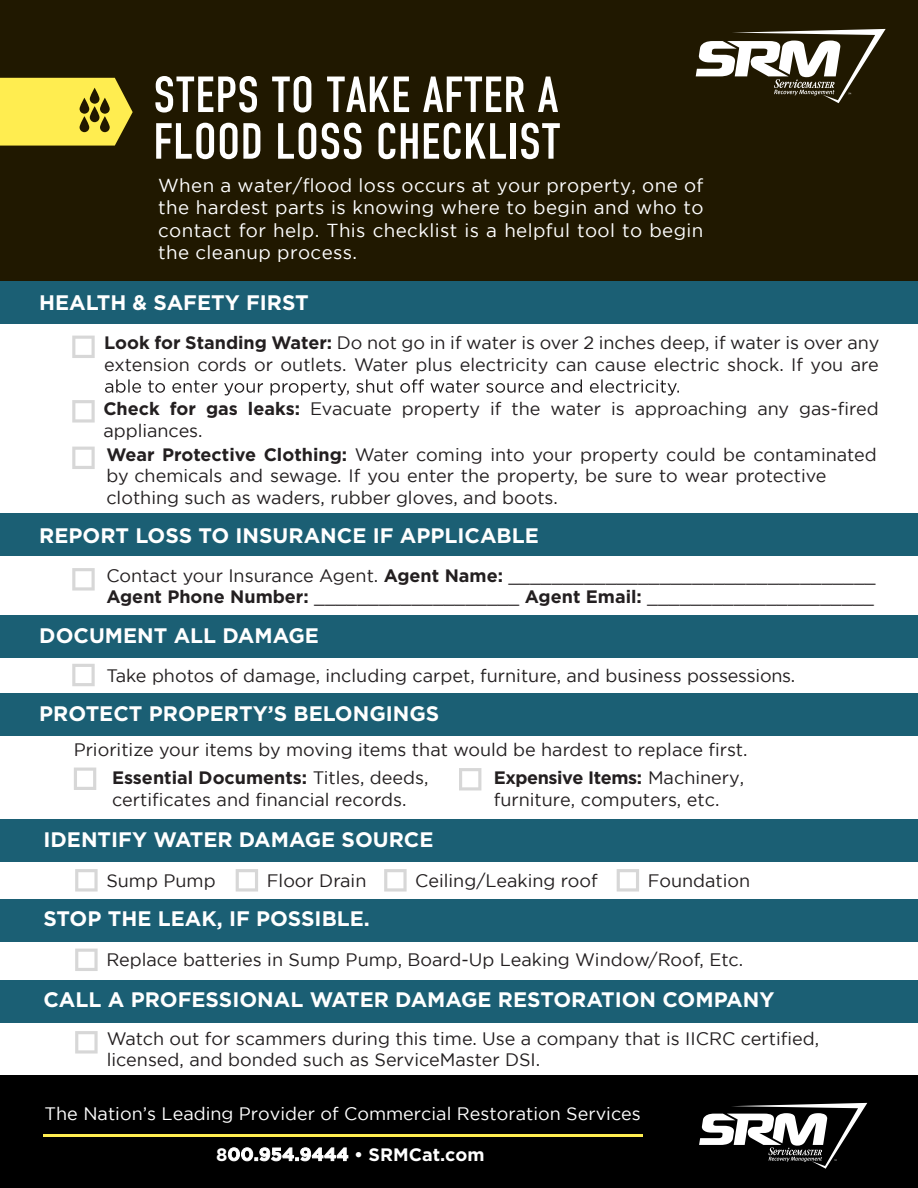
<style>
.page{position:relative;width:918px;height:1188px;background:#fff}
.page>*{position:absolute;margin:0;border:0;box-sizing:border-box;transform-origin:0 0}
.t1{font:50.7px/46.7px "DIN Condensed";color:#fff}
.t2{font:700 21px "Gotham";color:#fff}
.t3{font:18.75px/22.5px "Gotham";letter-spacing:.02em;color:#fff;text-align:justify}
.t4{font:18px/21.6px "Gotham";color:#231f20}
.t5{font:18px "Gotham";color:#fff}
.t6{font:700 18px "Gotham";color:#fff}
.s1{font-weight:700}
</style>
<div class="page">
<div style="left:0;top:1075px;width:918px;height:113px;background:#000"></div>
<hr style="left:43px;top:1134px;width:600px;height:2px;background:#ffee50">
<svg style="left:105px;top:379px;width:574px;height:16px"></svg>
<svg style="left:72px;top:336px;width:23px;height:22px"></svg>
<svg style="left:72px;top:400px;width:23px;height:23px"></svg>
<svg style="left:72px;top:447px;width:23px;height:22px"></svg>
<svg style="left:72px;top:568px;width:23px;height:23px"></svg>
<svg style="left:74px;top:768px;width:22px;height:22px"></svg>
<svg style="left:459px;top:768px;width:22px;height:22px"></svg>
<svg style="left:75px;top:869px;width:23px;height:23px"></svg>
<svg style="left:75px;top:949px;width:23px;height:22px"></svg>
<svg style="left:75px;top:1031px;width:23px;height:23px"></svg>
<svg style="left:236px;top:869px;width:22px;height:23px"></svg>
<svg style="left:384px;top:869px;width:23px;height:23px"></svg>
<svg style="left:617px;top:869px;width:22px;height:23px"></svg>
<div style="left:0;top:0;width:918px;height:284px;background:#201800"></div>
<svg style="left:0;top:78px;width:133px;height:68px;background:#ecdb49"></svg>
<svg style="left:100px;top:98px;width:10px;height:16px"></svg>
<svg style="left:100px;top:116px;width:10px;height:16px"></svg>
<svg style="left:80px;top:98px;width:9px;height:16px"></svg>
<svg style="left:80px;top:116px;width:9px;height:16px"></svg>
<svg style="left:90px;top:88px;width:9px;height:16px"></svg>
<svg style="left:90px;top:106px;width:9px;height:16px"></svg>
<div style="left:0;top:281px;width:918px;height:43px;background:#1b5f74"></div>
<div style="left:0;top:514px;width:918px;height:42px;background:#1b5f74"></div>
<div style="left:0;top:616px;width:918px;height:42px;background:#1b5f74"></div>
<div style="left:0;top:819px;width:918px;height:43px;background:#1b5f74"></div>
<div style="left:0;top:693px;width:918px;height:42px;background:#1b5f74"></div>
<div style="left:0;top:900px;width:918px;height:42px;background:#1b5f74"></div>
<svg style="left:72px;top:664px;width:23px;height:22px"></svg>
<div style="left:0;top:981px;width:918px;height:42px;background:#1b5f74"></div>
<svg style="left:699px;top:1103px;width:168px;height:66px"></svg>
<svg style="left:696px;top:29px;width:190px;height:74px"></svg>
<p class="t1" style="left:153px;top:72px;width:409px">STEPS TO TAKE AFTER A<br>FLOOD LOSS CHECKLIST</p>
<p class="t3" style="left:158px;top:174px;width:547px">When a water/flood loss occurs at your property, one of the hardest parts is knowing where to begin and who to contact for help. This checklist is a helpful tool to begin the cleanup process.</p>
<p class="t2" style="left:39px;top:289px;width:271px">HEALTH &amp; SAFETY FIRST</p>
<p class="t4" style="left:104px;top:332px;width:777px"><span class="s1">Look for Standing Water:</span> Do not go in if water is over 2 inches deep, if water is over any extension cords or outlets. Water plus electricity can cause electric shock. If you are</p>
<p class="t4" style="left:103px;top:398px;width:777px"><span class="s1">Check for gas leaks:</span> Evacuate property if the water is approaching any gas-fired appliances.</p>
<p class="t4" style="left:106px;top:443px;width:772px"><span class="s1">Wear Protective Clothing:</span> Water coming into your property could be contaminated by chemicals and sewage. If you enter the property, be sure to wear protective clothing such as waders, rubber gloves, and boots.</p>
<p class="t2" style="left:39px;top:521px;width:501px">REPORT LOSS TO INSURANCE IF APPLICABLE</p>
<p class="t4" style="left:106px;top:565px;width:771px;line-height:21px">Contact your Insurance Agent. <span class="s1">Agent Name:</span> __________________________________<br><span class="s1">Agent Phone Number:</span> ___________________ <span class="s1">Agent Email:</span> _____________________</p>
<p class="t2" style="left:39px;top:622px;width:281px">DOCUMENT ALL DAMAGE</p>
<p class="t4" style="left:106px;top:664px;width:691px">Take photos of damage, including carpet, furniture, and business possessions.</p>
<p class="t2" style="left:39px;top:700px;width:402px">PROTECT PROPERTY’S BELONGINGS</p>
<p class="t4" style="left:74px;top:739px;width:675px">Prioritize your items by moving items that would be hardest to replace first.</p>
<p class="t4" style="left:112px;top:766px;width:318px"><span class="s1">Essential Documents:</span> Titles, deeds, certificates and financial records.</p>
<p class="t2" style="left:43px;top:826px;width:392px">IDENTIFY WATER DAMAGE SOURCE</p>
<p class="t4" style="left:494px;top:766px;width:252px"><span class="s1">Expensive Items:</span> Machinery, furniture, computers, etc.</p>
<p class="t4" style="left:106px;top:869px;width:111px">Sump Pump</p>
<p class="t4" style="left:267px;top:869px;width:101px">Floor Drain</p>
<p class="t4" style="left:415px;top:869px;width:184px">Ceiling/Leaking roof</p>
<p class="t4" style="left:648px;top:869px;width:104px">Foundation</p>
<p class="t2" style="left:43px;top:905px;width:328px">STOP THE LEAK, IF POSSIBLE.</p>
<p class="t4" style="left:106px;top:949px;width:638px">Replace batteries in Sump Pump, Board-Up Leaking Window/Roof, Etc.</p>
<p class="t2" style="left:43px;top:986px;width:733px">CALL A PROFESSIONAL WATER DAMAGE RESTORATION COMPANY</p>
<p class="t4" style="left:107px;top:1027px;width:714px">Watch out for scammers during this time. Use a company that is IICRC certified, licensed, and bonded such as ServiceMaster DSI.</p>
<p class="t5" style="left:45px;top:1104px;width:598px">The Nation’s Leading Provider of Commercial Restoration Services</p>
<p class="t6" style="left:216px;top:1142px;width:270px">800.954.9444 • SRMCat.com</p>
</div>
